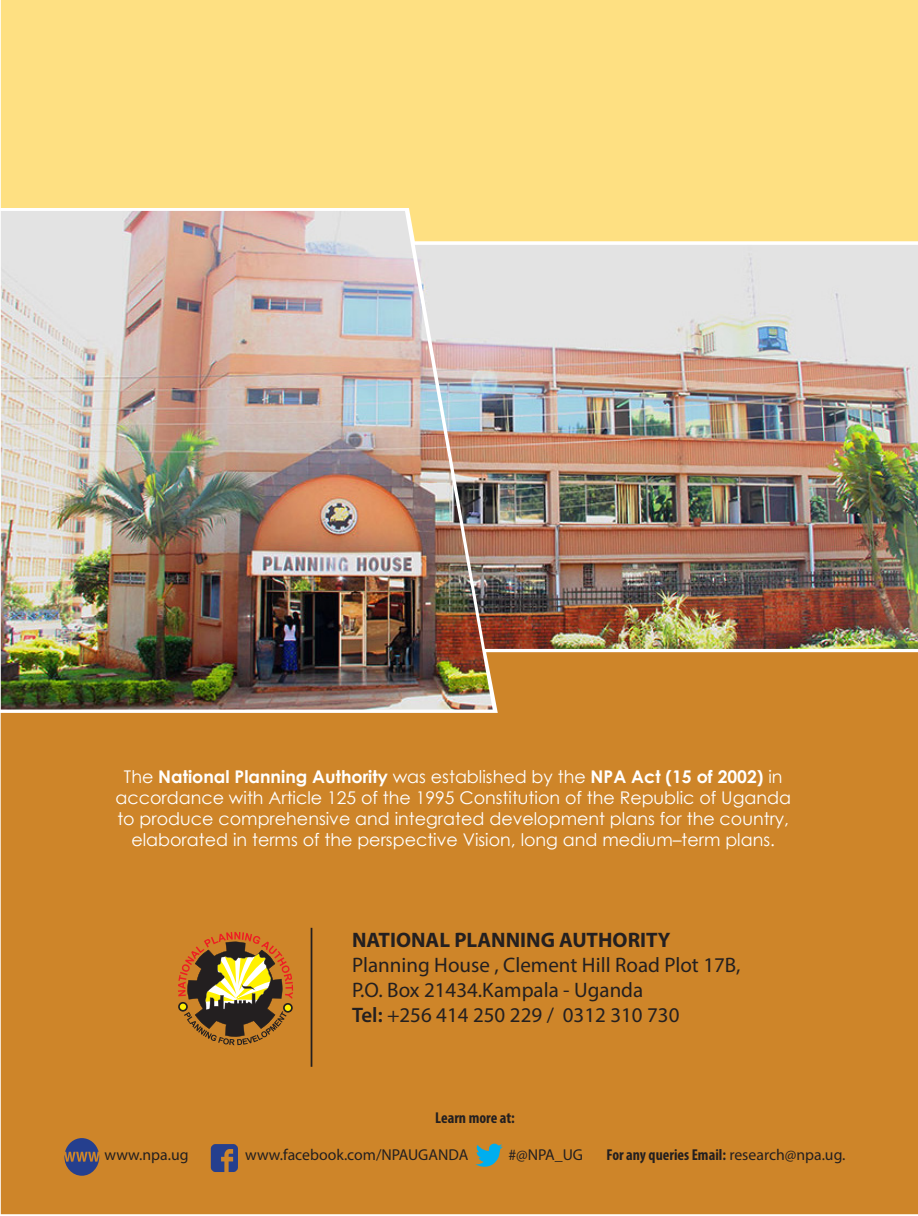
<style>
.page{position:relative;width:918px;height:1216px;background:#fff}
.page>*{position:absolute;margin:0;border:0;box-sizing:border-box;transform-origin:0 0}
.t1{font:21px "Myriad Pro";color:#231f20}
.t2{font:700 21px "Myriad Pro";color:#231f20}
.t3{font:17.5px/21px "Century Gothic";color:#fff;text-align:center}
.t4{font:700 condensed 15.75px "Myriad Pro";color:#231f20}
.t5{font:15.75px "Myriad Pro";color:#231f20}
.s1{font-weight:700}
.s2{font-weight:600}
.s3{font-weight:400;font-stretch:normal}
</style>
<div class="page">
<div style="left:1px;top:652px;width:917px;height:562px;background:#ce8529"></div>
<div style="left:1px;top:0;width:917px;height:241px;background:#fee082"></div>
<img style="left:493px;top:245px;width:425px;height:404px">
<img style="left:1px;top:211px;width:492px;height:498px">
<svg style="left:178px;top:931px;width:115px;height:114px;background:#a07333"></svg>
<hr style="left:311px;top:927px;width:1px;height:139px;background:#231f20">
<svg style="left:475px;top:1142px;width:28px;height:27px"></svg>
<svg style="left:211px;top:1143px;width:27px;height:28px"></svg>
<svg style="left:64px;top:1137px;width:35px;height:38px"></svg>
<p class="t3" style="left:115px;top:766px;width:677px">The <span class="s1">National Planning Authority</span> was established by the <span class="s1">NPA Act (15 of 2002)</span> in accordance with Article 125 of the 1995 Constitution of the Republic of Uganda to produce comprehensive and integrated development plans for the country, elaborated in terms of the perspective Vision, long and medium–term plans.</p>
<p class="t2" style="left:352px;top:925px;width:320px">NATIONAL PLANNING AUTHORITY</p>
<p class="t1" style="left:352px;top:951px;width:390px">Planning House , Clement Hill Road Plot 17B,</p>
<p class="t1" style="left:352px;top:977px;width:293px">P.O. Box 21434.Kampala - Uganda</p>
<p class="t1" style="left:352px;top:1002px;width:329px"><span class="s2">Tel:</span> +256 414 250 229 / 0312 310 730</p>
<p class="t4" style="left:435px;top:1107px;width:81px">Learn more at:</p>
<p class="t5" style="left:105px;top:1145px;width:85px">www.npa.ug</p>
<p class="t5" style="left:245px;top:1145px;width:224px">www.facebook.com/NPAUGANDA</p>
<p class="t5" style="left:508px;top:1145px;width:76px">#@NPA_UG</p>
<p class="t4" style="left:606px;top:1145px;width:240px">For any queries Email: <span class="s3">research@npa.ug.</span></p>
</div>
